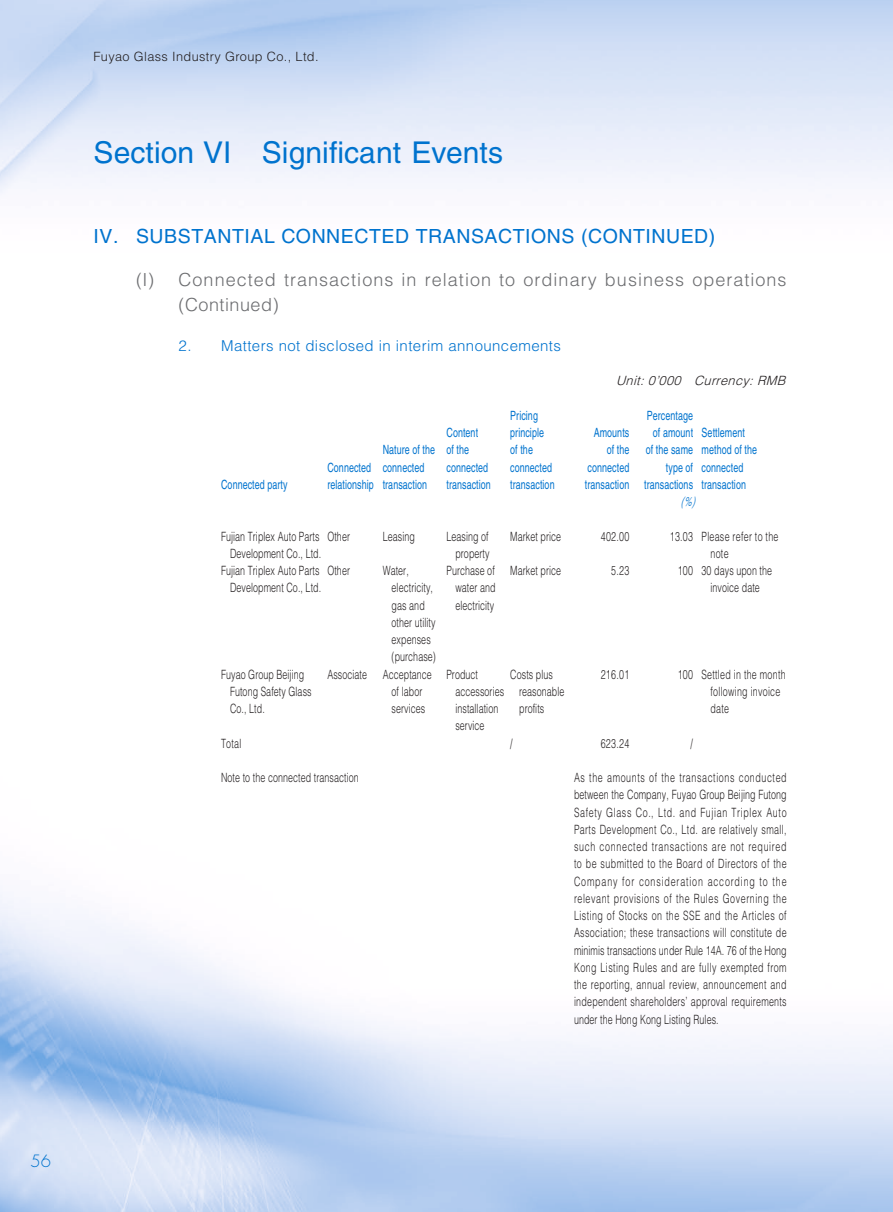
<style>
.page{position:relative;width:893px;height:1212px;background:#fff}
.page>*{position:absolute;margin:0;border:0;box-sizing:border-box;transform-origin:0 0}
.t1{font:30px "Helvetica LT Std";letter-spacing:.005em;color:#0073ce}
.t2{font:19.5px "Helvetica LT Std";letter-spacing:.03em;color:#0073ce}
.t3{font:300 18px/25.5px "Helvetica LT Std";letter-spacing:.055em;color:#6c6d70}
.t4{font:300 16.5px "Futura Std";color:#0073ce}
.t5{font:300 15px "Helvetica LT Std";letter-spacing:.03em;color:#0073ce}
.t6{font:300 12.75px/17.2px "Helvetica LT Std";letter-spacing:.01em;color:#231f20;scale:.7 1}
.t7{font:12.75px/17.2px "Helvetica LT Std";letter-spacing:.01em;color:#0073ce;scale:.7 1}
.t8{font:300 12.75px/17.2px "Helvetica LT Std";letter-spacing:.03em;color:#231f20;scale:.7 1}
.t9{font:300 12.75px "Helvetica LT Std";letter-spacing:.03em;color:#231f20}
.t10{font:italic 300 12.75px "Helvetica LT Std";color:#231f20}
.t11{font:italic 300 12.75px "Helvetica LT Std";color:#0073ce;scale:.7 1}
</style>
<div class="page">
<img style="left:0;top:0;width:893px;height:1212px">
<p class="t9" style="left:94px;top:48px;width:227px">Fuyao Glass Industry Group Co., Ltd.</p>
<h1 class="t1" style="left:94px;top:135px;width:411px">Section VI Significant Events</h1>
<h2 class="t2" style="left:94px;top:225px;width:623px">IV. SUBSTANTIAL CONNECTED TRANSACTIONS (CONTINUED)</h2>
<h3 class="t3" style="left:179px;top:266px;width:609px;text-indent:-43px">(I) Connected transactions in relation to ordinary business operations (Continued)</h3>
<p class="t5" style="left:179px;top:336px;width:384px">2. Matters not disclosed in interim announcements</p>
<p class="t10" style="left:616px;top:373px;width:175px">Unit:0’000 Currency:RMB</p>
<p class="t7" style="left:221px;top:476px;width:96px">Connected party</p>
<p class="t7" style="left:327px;top:458px;width:68px">Connected relationship</p>
<p class="t7" style="left:383px;top:441px;width:76px">Nature of the connected transaction</p>
<p class="t7" style="left:446px;top:424px;width:65px">Content<br>of the connected transaction</p>
<p class="t7" style="left:510px;top:407px;width:65px">Pricing principle of the connected transaction</p>
<p class="t7" style="left:585px;top:424px;width:65px;text-align:right">Amounts of the connected transaction</p>
<p class="t7" style="left:644px;top:407px;width:71px;text-align:right">Percentage of amount of the same type of transactions</p>
<p class="t7" style="left:702px;top:424px;width:81px">Settlement method of the connected transaction</p>
<p class="t11" style="left:681px;top:494px;width:28px">(%)</p>
<p class="t6" style="left:221px;top:527px;width:145px;text-align:right">Fujian Triplex Auto Parts<br>Development Co., Ltd.</p>
<p class="t6" style="left:327px;top:527px;width:34px">Other</p>
<p class="t6" style="left:383px;top:527px;width:47px">Leasing</p>
<p class="t6" style="left:446px;top:527px;width:63px;text-align:right">Leasing of property</p>
<p class="t6" style="left:510px;top:527px;width:74px">Market price</p>
<p class="t6" style="left:601px;top:527px;width:42px">402.00</p>
<p class="t8" style="left:710px;top:527px;width:99px;text-indent:-41px">13.03 Please refer to the note</p>
<p class="t6" style="left:221px;top:562px;width:145px;text-align:right">Fujian Triplex Auto Parts<br>Development Co., Ltd.</p>
<p class="t6" style="left:327px;top:562px;width:34px">Other</p>
<p class="t6" style="left:392px;top:562px;width:65px;text-indent:-9px">Water, electricity, gas and other utility expenses (purchase)</p>
<p class="t6" style="left:455px;top:562px;width:59px;text-align:justify;text-indent:-9px">Purchase of water and electricity</p>
<p class="t6" style="left:510px;top:562px;width:74px">Market price</p>
<p class="t6" style="left:611px;top:562px;width:27px">5.23</p>
<p class="t6" style="left:710px;top:562px;width:90px;text-indent:-33px">100 30 days upon the invoice date</p>
<p class="t6" style="left:230px;top:665px;width:118px;text-indent:-9px">Fuyao Group Beijing<br>Futong Safety Glass<br>Co., Ltd.</p>
<p class="t6" style="left:392px;top:665px;width:59px;text-indent:-64px">Associate Acceptance of labor services</p>
<p class="t6" style="left:455px;top:665px;width:71px;text-indent:-9px">Product accessories installation service</p>
<p class="t6" style="left:519px;top:665px;width:66px;text-indent:-9px">Costs plus reasonable profits</p>
<p class="t6" style="left:601px;top:665px;width:42px">216.01</p>
<p class="t8" style="left:710px;top:665px;width:109px;text-indent:-33px">100 Settled in the month following invoice date</p>
<p class="t6" style="left:221px;top:734px;width:31px">Total</p>
<p class="t6" style="left:510px;top:734px;width:5px">/</p>
<p class="t6" style="left:601px;top:734px;width:42px">623.24</p>
<p class="t6" style="left:691px;top:734px;width:5px">/</p>
<p class="t6" style="left:221px;top:769px;width:198px">Note to the connected transaction</p>
<p class="t6" style="left:574px;top:769px;width:305px;text-align:justify">As the amounts of the transactions conducted between the Company, Fuyao Group Beijing Futong Safety Glass Co., Ltd. and Fujian Triplex Auto Parts Development Co., Ltd. are relatively small, such connected transactions are not required to be submitted to the Board of Directors of the Company for consideration according to the relevant provisions of the Rules Governing the Listing of Stocks on the SSE and the Articles of Association; these transactions will constitute de minimis transactions under Rule 14A. 76 of the Hong Kong Listing Rules and are fully exempted from the reporting, annual review, announcement and independent shareholders’ approval requirements under the Hong Kong Listing Rules.</p>
<p class="t4" style="left:31px;top:1151px;width:22px">56</p>
</div>
